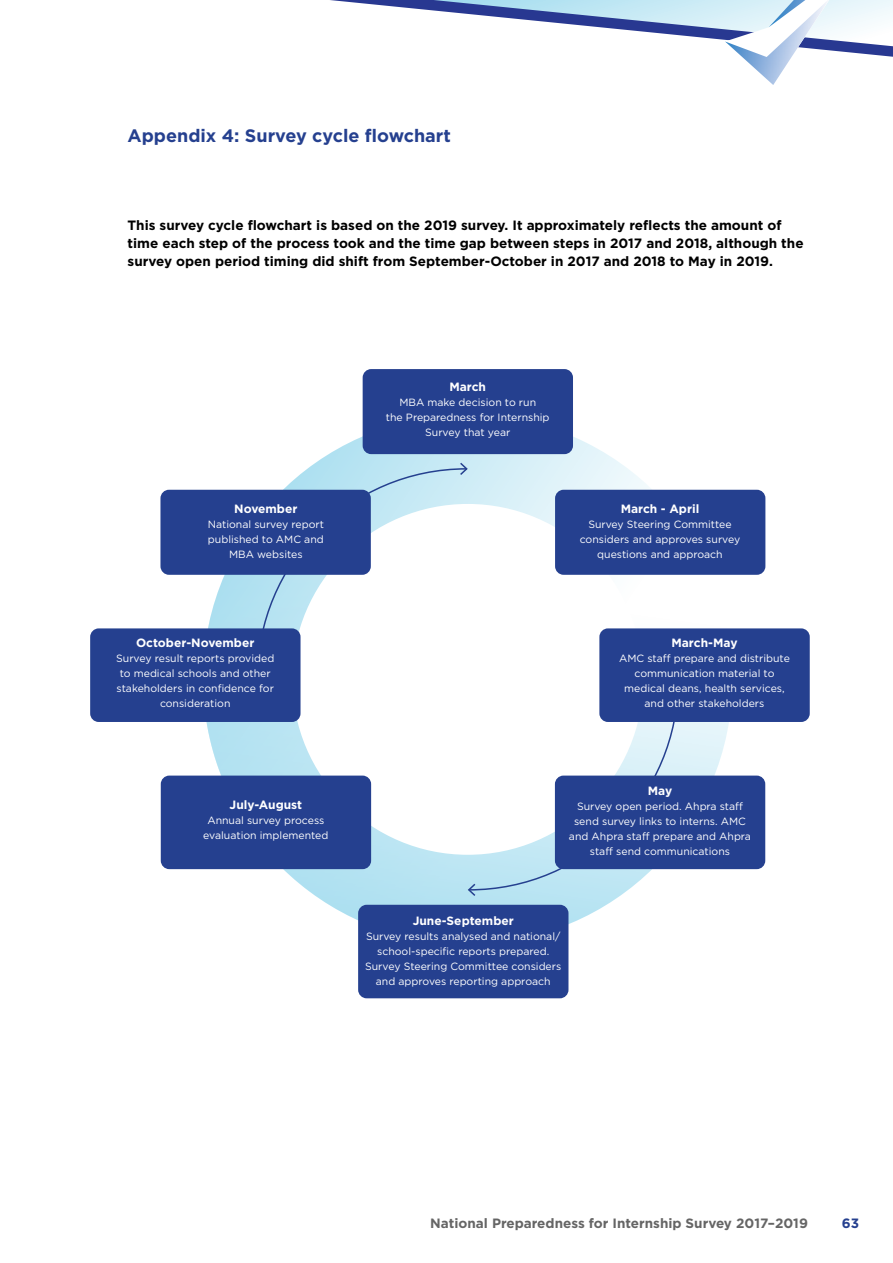
<style>
.page{position:relative;width:893px;height:1263px;background:#fff}
.page>*{position:absolute;margin:0;border:0;box-sizing:border-box;transform-origin:0 0}
.HB{font:700 18px "Gotham";color:#25408f}
.Body{font:700 13.5px/18px "Gotham";color:#000}
.t1{font:700 13.5px "Gotham";color:#656565}
.t2{font:700 13.5px "Gotham";color:#25408f}
.Body-2{font:700 12px "Gotham";color:#fff}
.Body-3{font:10.5px/15px "Gotham";color:#fff;text-align:center}
</style>
<div class="page">
<svg style="left:330px;top:0;width:395px;height:40px"></svg>
<svg style="left:830px;top:27px;width:63px;height:30px"></svg>
<img style="left:725px;top:0;width:105px;height:85px">
<svg style="left:203px;top:415px;width:529px;height:529px;background:#cbeaf5"></svg>
<div style="left:292px;top:504px;width:351px;height:351px;background:#fff;border-radius:50%"></div>
<div style="left:363px;top:369px;width:210px;height:85px;background:#25408f;border-radius:9px"></div>
<svg style="left:256px;top:467px;width:212px;height:214px"></svg>
<svg style="left:458px;top:461px;width:11px;height:16px"></svg>
<svg style="left:467px;top:678px;width:213px;height:213px"></svg>
<svg style="left:467px;top:882px;width:10px;height:15px"></svg>
<div style="left:358px;top:905px;width:210px;height:93px;background:#25408f;border-radius:9px"></div>
<div style="left:599px;top:628px;width:211px;height:94px;background:#25408f;border-radius:9px"></div>
<div style="left:90px;top:628px;width:210px;height:94px;background:#25408f;border-radius:9px"></div>
<div style="left:161px;top:775px;width:210px;height:94px;background:#25408f;border-radius:9px"></div>
<div style="left:555px;top:775px;width:210px;height:94px;background:#25408f;border-radius:9px"></div>
<div style="left:555px;top:490px;width:210px;height:85px;background:#25408f;border-radius:9px"></div>
<div style="left:160px;top:490px;width:211px;height:85px;background:#25408f;border-radius:9px"></div>
<p class="HB" style="left:128px;top:126px;width:325px">Appendix 4: Survey cycle flowchart</p>
<p class="Body" style="left:128px;top:216px;width:677px">This survey cycle flowchart is based on the 2019 survey. It approximately reflects the amount of time each step of the process took and the time gap between steps in 2017 and 2018, although the survey open period timing did shift from September-October in 2017 and 2018 to May in 2019.</p>
<p class="Body-2" style="left:234px;top:502px;width:65px">November</p>
<p class="Body-3" style="left:208px;top:517px;width:118px">National survey report published to AMC and<br>MBA websites</p>
<p class="Body-2" style="left:136px;top:636px;width:120px">October-November</p>
<p class="Body-3" style="left:116px;top:651px;width:160px">Survey result reports provided to medical schools and other stakeholders in confidence for consideration</p>
<p class="Body-2" style="left:230px;top:798px;width:74px">July-August</p>
<p class="Body-3" style="left:203px;top:813px;width:127px">Annual survey process evaluation implemented</p>
<p class="Body-2" style="left:449px;top:380px;width:38px">March</p>
<p class="Body-3" style="left:386px;top:395px;width:165px">MBA make decision to run<br>the Preparedness for Internship<br>Survey that year</p>
<p class="Body-2" style="left:621px;top:502px;width:80px">March - April</p>
<p class="Body-3" style="left:580px;top:517px;width:162px">Survey Steering Committee considers and approves survey questions and approach</p>
<p class="Body-2" style="left:671px;top:636px;width:68px">March-May</p>
<p class="Body-3" style="left:619px;top:651px;width:172px">AMC staff prepare and distribute communication material to medical deans, health services, and other stakeholders</p>
<p class="Body-2" style="left:648px;top:783px;width:26px">May</p>
<p class="Body-3" style="left:569px;top:798px;width:184px">Survey open period. Ahpra staff send survey links to interns. AMC and Ahpra staff prepare and Ahpra staff send communications</p>
<p class="Body-2" style="left:413px;top:914px;width:103px">June-September</p>
<p class="Body-3" style="left:365px;top:929px;width:198px">Survey results analysed and national/ school-specific reports prepared.<br>Survey Steering Committee considers and approves reporting approach</p>
<p class="t1" style="left:430px;top:1216px;width:379px">National Preparedness for Internship Survey 2017–2019</p>
<p class="t2" style="left:842px;top:1216px;width:19px">63</p>
</div>
